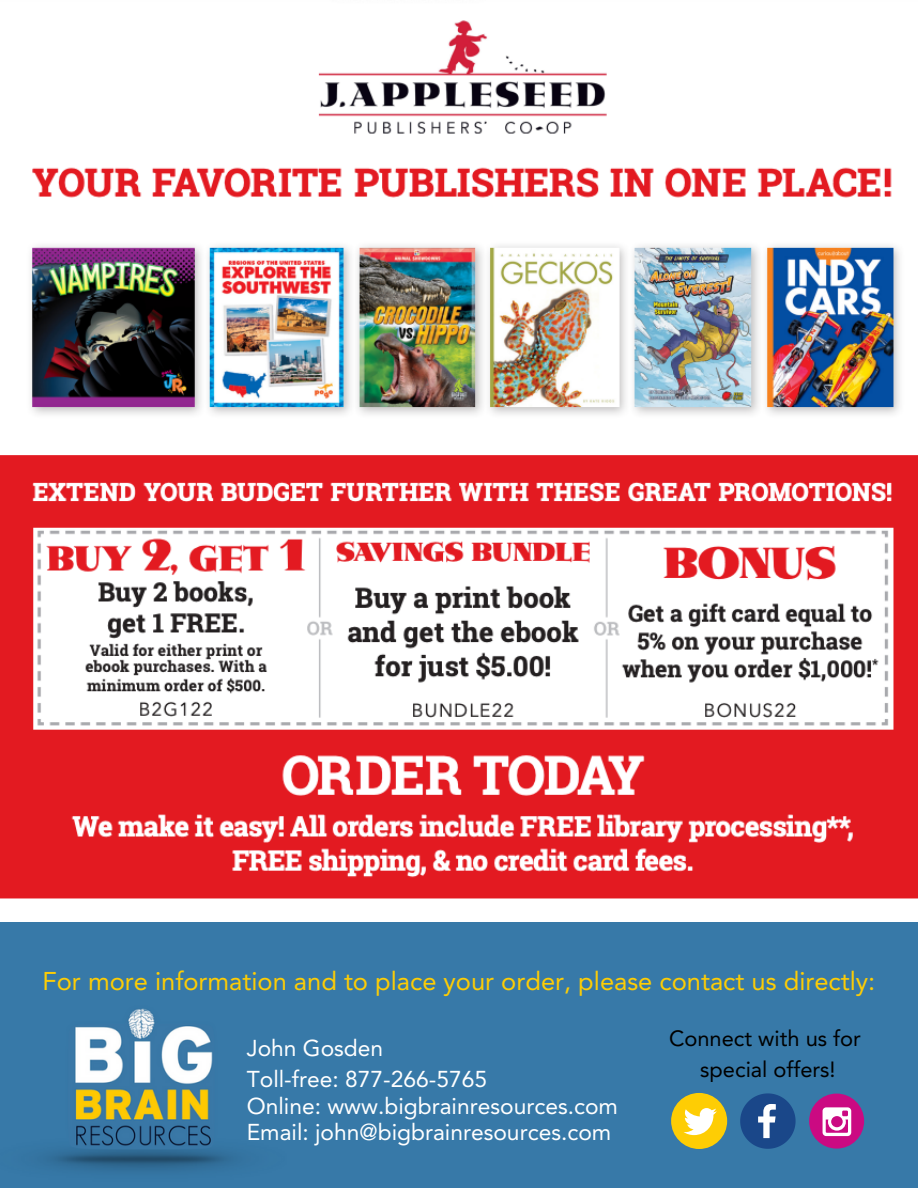
<style>
.page{position:relative;width:918px;height:1188px;background:#fff}
.page>*{position:absolute;margin:0;border:0;box-sizing:border-box;transform-origin:0 0}
.t1{font:25.5px "Avenir LT Std";color:#fecd04}
.t2{font:22.8px/31.2px "Avenir LT Std";color:#fff}
.t3{font:21.9px/30.3px "Avenir LT Std";color:#000;text-align:center}
</style>
<div class="page">
<img style="left:0;top:20px;width:918px;height:879px">
<div style="left:0;top:922px;width:918px;height:266px;background:#3779a8"></div>
<img style="left:43px;top:1008px;width:194px;height:163px">
<div style="left:236px;top:1016px;width:682px;height:105px;background:#3779a8"></div>
<div style="left:671px;top:1093px;width:56px;height:56px;background:#fecd04;border-radius:50%"></div>
<svg style="left:684px;top:1108px;width:33px;height:27px"></svg>
<svg style="left:740px;top:1093px;width:56px;height:56px"></svg>
<div style="left:809px;top:1094px;width:55px;height:55px;background:#cb0a82;border-radius:50%"></div>
<svg style="left:823px;top:1107px;width:28px;height:29px"></svg>
<p class="t1" style="left:43px;top:971px;width:834px">For more information and to place your order, please contact us directly:</p>
<p class="t2" style="left:247px;top:1034px;width:242px">John Gosden<br>Toll-free: 877-266-5765</p>
<p class="t2" style="left:247px;top:1095px;width:373px;line-height:26.2px">Online: www.bigbrainresources.com<br>Email: john@bigbrainresources.com</p>
<p class="t3" style="left:669px;top:1026px;width:193px">Connect with us for special offers!</p>
</div>
